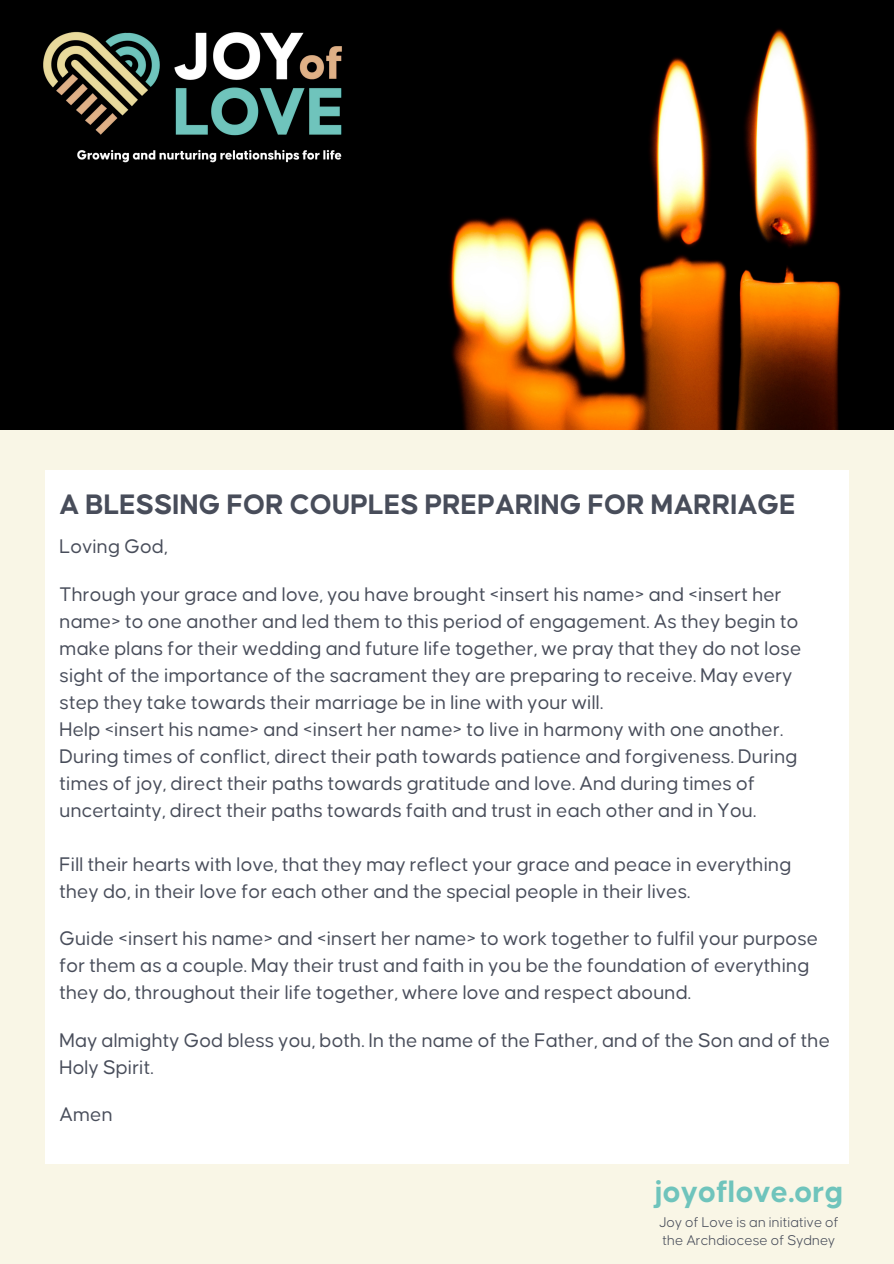
<style>
.page{position:relative;width:894px;height:1264px;background:#fff}
.page>*{position:absolute;margin:0;border:0;box-sizing:border-box;transform-origin:0 0}
.t1{font:700 33px "Causten";color:#6fc4bc}
.t2{font:700 30px "Causten";color:#484d5a}
.t3{font:21px/27px "Causten";color:#484d5a}
.t4{font:300 15px/18px "Causten";color:#484d5a}
</style>
<div class="page">
<div style="left:0;top:0;width:893px;height:1263px;background:#f9f6e6"></div>
<div style="left:45px;top:470px;width:803px;height:693px;background:#fff"></div>
<img style="left:0;top:0;width:893px;height:429px">
<img style="left:39px;top:27px;width:309px;height:139px">
<p class="t2" style="left:59px;top:491px;width:737px">A BLESSING FOR COUPLES PREPARING FOR MARRIAGE</p>
<p class="t3" style="left:59px;top:534px;width:110px">Loving God,</p>
<p class="t3" style="left:59px;top:581px;width:743px">Through your grace and love, you have brought &lt;insert his name&gt; and &lt;insert her name&gt; to one another and led them to this period of engagement. As they begin to make plans for their wedding and future life together, we pray that they do not lose sight of the importance of the sacrament they are preparing to receive. May every step they take towards their marriage be in line with your will.</p>
<p class="t3" style="left:59px;top:716px;width:739px">Help &lt;insert his name&gt; and &lt;insert her name&gt; to live in harmony with one another.<br>During times of conflict, direct their path towards patience and forgiveness. During times of joy, direct their paths towards gratitude and love. And during times of uncertainty, direct their paths towards faith and trust in each other and in You.</p>
<p class="t3" style="left:59px;top:851px;width:733px">Fill their hearts with love, that they may reflect your grace and peace in everything they do, in their love for each other and the special people in their lives.</p>
<p class="t3" style="left:59px;top:926px;width:760px">Guide &lt;insert his name&gt; and &lt;insert her name&gt; to work together to fulfil your purpose for them as a couple. May their trust and faith in you be the foundation of everything they do, throughout their life together, where love and respect abound.</p>
<p class="t3" style="left:59px;top:1027px;width:771px">May almighty God bless you, both. In the name of the Father, and of the Son and of the<br>Holy Spirit.</p>
<p class="t3" style="left:59px;top:1101px;width:55px">Amen</p>
<h1 class="t1" style="left:654px;top:1177px;width:190px">joyoflove.org</h1>
<p class="t4" style="left:659px;top:1213px;width:181px">Joy of Love is an initiative of the Archdiocese of Sydney</p>
</div>
